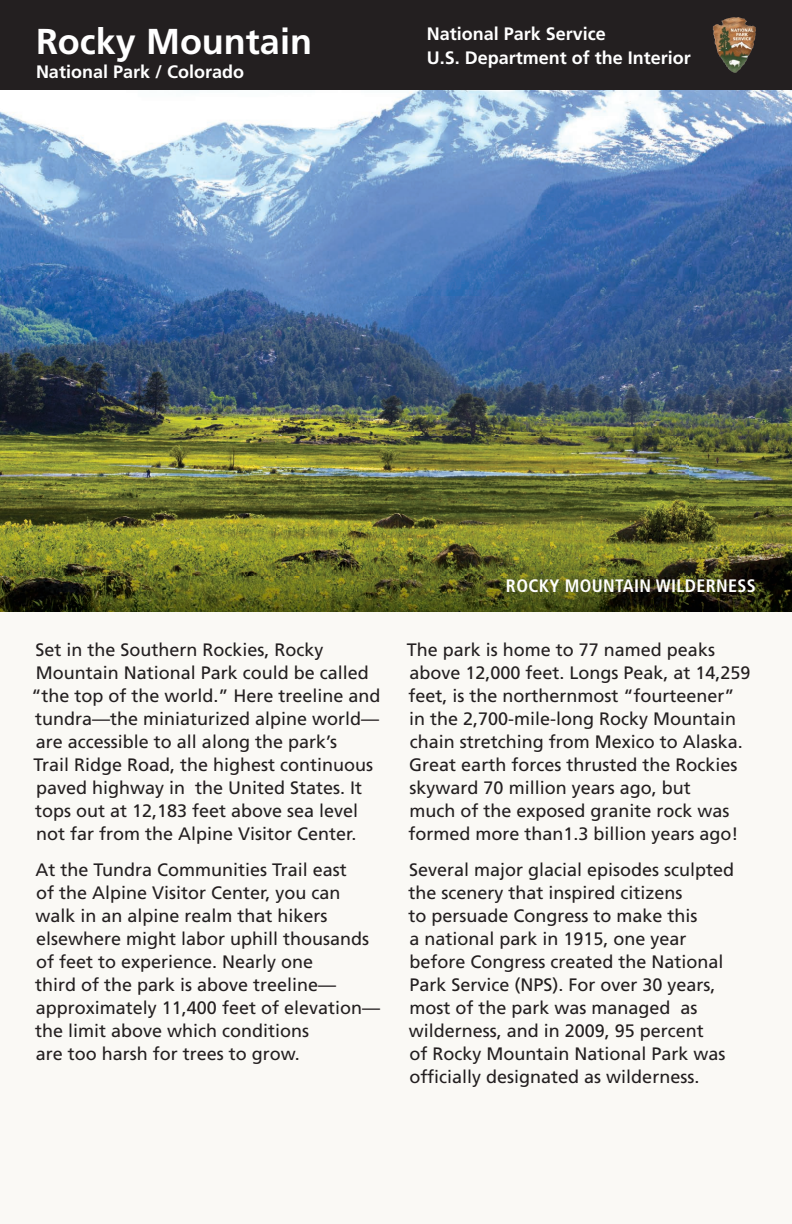
<style>
.page{position:relative;width:792px;height:1224px;background:#faf9f5}
.page>*{position:absolute;margin:0;border:0;box-sizing:border-box;transform-origin:0 0}
.t1{font:700 36px "Frutiger LT Std";color:#fff}
.t2{font:18px/23px "Frutiger LT Std";color:#231f20}
.t3{font:700 18px/24px "Frutiger LT Std";color:#fff}
.t4{font:700 condensed 18px "Frutiger LT Std";letter-spacing:.02em;color:#fff}
</style>
<div class="page">
<img style="left:0;top:90px;width:792px;height:207px">
<img style="left:0;top:297px;width:792px;height:315px">
<div style="left:0;top:0;width:792px;height:90px;background:#231f20"></div>
<img style="left:713px;top:17px;width:32px;height:56px">
<h1 class="t1" style="left:36px;top:20px;width:278px">Rocky Mountain</h1>
<p class="t3" style="left:36px;top:60px;width:210px">National Park / Colorado</p>
<p class="t3" style="left:427px;top:22px;width:266px">National Park Service<br>U.S. Department of the Interior</p>
<p class="t2" style="left:31px;top:638px;width:351px">Set in the Southern Rockies, Rocky Mountain National Park could be called “the top of the world.” Here treeline and tundra—the miniaturized alpine world— are accessible to all along the park’s<br>Trail Ridge Road, the highest continuous paved highway in the United States. It tops out at 12,183 feet above sea level not far from the Alpine Visitor Center.</p>
<p class="t2" style="left:35px;top:859px;width:347px">At the Tundra Communities Trail east<br>of the Alpine Visitor Center, you can walk in an alpine realm that hikers elsewhere might labor uphill thousands of feet to experience. Nearly one<br>third of the park is above treeline— approximately 11,400 feet of elevation— the limit above which conditions<br>are too harsh for trees to grow.</p>
<p class="t4" style="left:506px;top:575px;width:252px">ROCKY MOUNTAIN WILDERNESS</p>
<p class="t2" style="left:407px;top:638px;width:345px">The park is home to 77 named peaks above 12,000 feet. Longs Peak, at 14,259 feet, is the northernmost “fourteener” in the 2,700-mile-long Rocky Mountain chain stretching from Mexico to Alaska.<br>Great earth forces thrusted the Rockies skyward 70 million years ago, but<br>much of the exposed granite rock was formed more than1.3 billion years ago!</p>
<p class="t2" style="left:409px;top:859px;width:327px">Several major glacial episodes sculpted the scenery that inspired citizens<br>to persuade Congress to make this<br>a national park in 1915, one year before Congress created the National Park Service (NPS). For over 30 years, most of the park was managed as wilderness, and in 2009, 95 percent<br>of Rocky Mountain National Park was officially designated as wilderness.</p>
</div>
